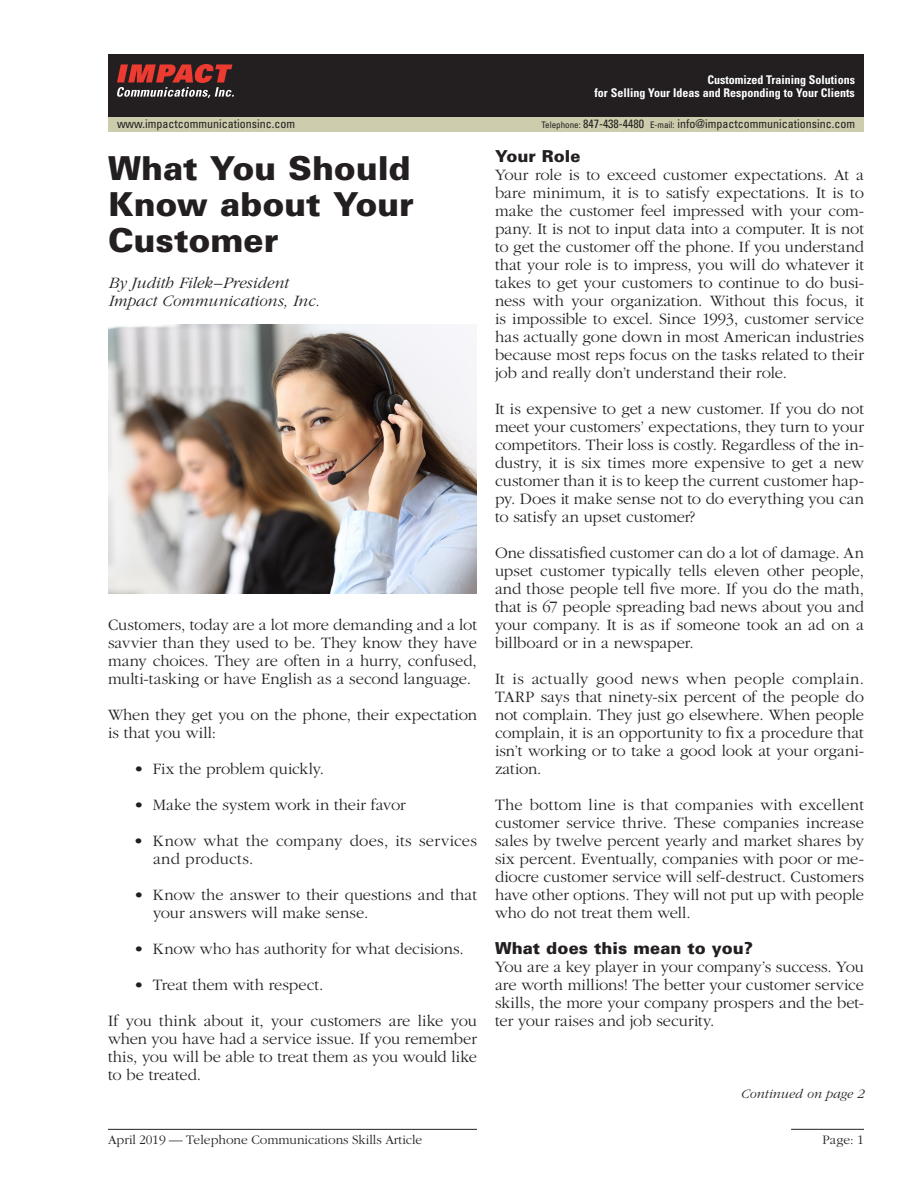
<style>
.page{position:relative;width:918px;height:1188px;background:#fff}
.page>*{position:absolute;margin:0;border:0;box-sizing:border-box;transform-origin:0 0}
._01_0_Headline{font:900 33px/36px "Univers";color:#231f20;text-align:justify}
._03_0_Body_Text{font:300 16.5px/18px "Garamond";letter-spacing:-.005em;color:#231f20;text-align:justify}
._04_1_Bulleted_Text{font:300 16.5px/18px "Garamond";color:#231f20}
._01_1_Byline{font:italic 300 16.5px/18px "Garamond";letter-spacing:-.005em;color:#231f20}
._02_0_Sub-head{font:900 16.5px "Univers";letter-spacing:.005em;color:#231f20}
.t1{font:300 13.5px "Garamond";color:#231f20}
._03_0_Body_Text-2{font:italic 300 13.5px "Garamond";letter-spacing:.005em;color:#231f20}
.t2{font:condensed 12px "Univers";color:#231f20}
.t3{font:700 condensed 12px/13.5px "Univers";color:#fff;text-align:right}
.s1{font-size:9px}
</style>
<div class="page">
<hr style="left:791px;top:1129px;width:73px;height:1px;background:#231f20">
<div style="left:108px;top:54px;width:756px;height:63px;background:#231f20"></div>
<svg style="left:117px;top:64px;width:117px;height:34px"></svg>
<div style="left:108px;top:117px;width:756px;height:15px;background:#cdccad"></div>
<hr style="left:108px;top:1129px;width:369px;height:1px;background:#231f20">
<img style="left:108px;top:324px;width:369px;height:270px">
<p class="t3" style="left:594px;top:72px;width:262px">Customized Training Solutions<br>for Selling Your Ideas and Responding to Your Clients</p>
<p class="t2" style="left:117px;top:116px;width:180px">www.impactcommunicationsinc.com</p>
<p class="t2" style="left:542px;top:116px;width:315px"><span class="s1">Telephone:</span> 847-438-4480 <span class="s1">E-mail:</span> info@impactcommunicationsinc.com</p>
<p class="_01_0_Headline" style="left:108px;top:150px;width:307px">What You Should Know about Your Customer</p>
<p class="_01_1_Byline" style="left:108px;top:274px;width:213px">By Judith Filek –President<br>Impact Communications, Inc.</p>
<p class="_03_0_Body_Text" style="left:108px;top:616px;width:371px">Customers, today are a lot more demanding and a lot savvier than they used to be. They know they have many choices. They are often in a hurry, confused, multi-tasking or have English as a second language.</p>
<p class="_03_0_Body_Text" style="left:108px;top:706px;width:371px">When they get you on the phone, their expectation is that you will:</p>
<p class="_04_1_Bulleted_Text" style="left:134px;top:760px;width:192px">• Fix the problem quickly.</p>
<p class="_04_1_Bulleted_Text" style="left:134px;top:796px;width:274px">• Make the system work in their favor</p>
<p class="_04_1_Bulleted_Text" style="left:153px;top:832px;width:325px;text-indent:-20px">• Know what the company does, its services and products.</p>
<p class="_04_1_Bulleted_Text" style="left:153px;top:886px;width:325px;text-indent:-19px">• Know the answer to their questions and that your answers will make sense.</p>
<p class="_04_1_Bulleted_Text" style="left:134px;top:940px;width:332px">• Know who has authority for what decisions.</p>
<p class="_04_1_Bulleted_Text" style="left:134px;top:976px;width:191px">• Treat them with respect.</p>
<p class="_03_0_Body_Text" style="left:108px;top:1012px;width:371px">If you think about it, your customers are like you when you have had a service issue. If you remember this, you will be able to treat them as you would like to be treated.</p>
<p class="t1" style="left:108px;top:1133px;width:316px">April 2019 — Telephone Communications Skills Article</p>
<p class="_02_0_Sub-head" style="left:495px;top:146px;width:87px">Your Role</p>
<p class="_03_0_Body_Text" style="left:495px;top:166px;width:371px">Your role is to exceed customer expectations. At a bare minimum, it is to satisfy expectations. It is to make the customer feel impressed with your com&shy;pany. It is not to input data into a computer. It is not to get the customer off the phone. If you understand that your role is to impress, you will do whatever it takes to get your customers to continue to do busi&shy;ness with your organization. Without this focus, it is impossible to excel. Since 1993, customer service has actually gone down in most American industries because most reps focus on the tasks related to their job and really don’t understand their role.</p>
<p class="_03_0_Body_Text" style="left:495px;top:400px;width:371px">It is expensive to get a new customer. If you do not meet your customers’ expectations, they turn to your competitors. Their loss is costly. Regardless of the in&shy;dustry, it is six times more expensive to get a new customer than it is to keep the current customer hap&shy;py. Does it make sense not to do everything you can to satisfy an upset customer?</p>
<p class="_03_0_Body_Text" style="left:495px;top:544px;width:371px">One dissatisfied customer can do a lot of damage. An upset customer typically tells eleven other people, and those people tell five more. If you do the math, that is 67 people spreading bad news about you and your company. It is as if someone took an ad on a billboard or in a newspaper.</p>
<p class="_03_0_Body_Text" style="left:495px;top:670px;width:371px">It is actually good news when people complain.<br>TARP says that ninety-six percent of the people do not complain. They just go elsewhere. When people complain, it is an opportunity to fix a procedure that isn’t working or to take a good look at your organi&shy;zation.</p>
<p class="_03_0_Body_Text" style="left:495px;top:796px;width:371px">The bottom line is that companies with excellent customer service thrive. These companies increase sales by twelve percent yearly and market shares by six percent. Eventually, companies with poor or me&shy;diocre customer service will self-destruct. Customers have other options. They will not put up with people who do not treat them well.</p>
<p class="_02_0_Sub-head" style="left:495px;top:938px;width:260px">What does this mean to you?</p>
<p class="_03_0_Body_Text" style="left:495px;top:958px;width:371px">You are a key player in your company’s success. You are worth millions! The better your customer service skills, the more your company prospers and the bet&shy;ter your raises and job security.</p>
<p class="_03_0_Body_Text-2" style="left:740px;top:1086px;width:125px">Continued on page 2</p>
<p class="t1" style="left:822px;top:1132px;width:43px">Page: 1</p>
</div>
